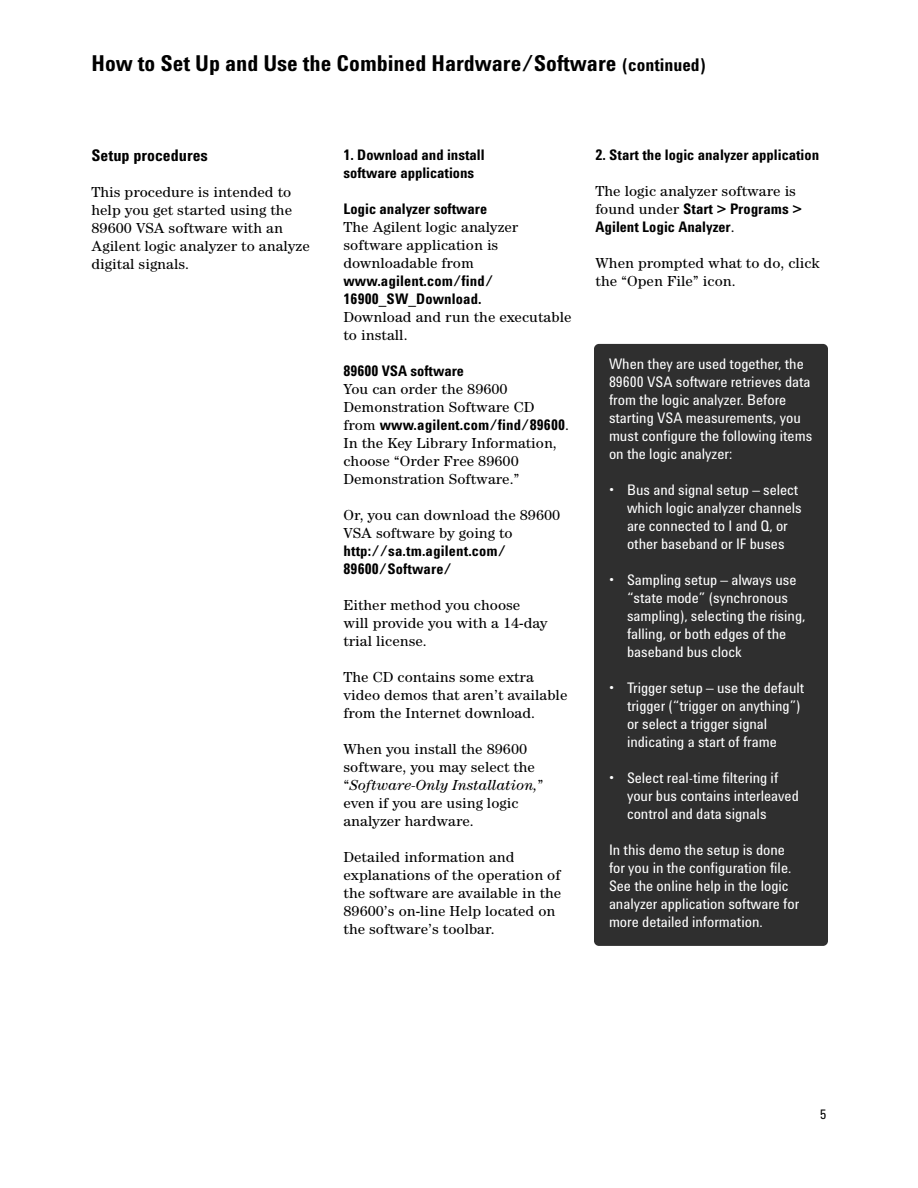
<style>
.page{position:relative;width:918px;height:1188px;background:#fff}
.page>*{position:absolute;margin:0;border:0;box-sizing:border-box;transform-origin:0 0}
.t1{font:700 22.5px "Agilent Cond";color:#000}
.t2{font:700 16.5px "Agilent Cond";color:#000}
.t3{font:15px/18px "Agilent Century ITC";color:#000}
.t4{font:15px/18px "Agilent Cond";color:#fff}
.t5{font:700 15px/18px "Agilent Cond";color:#000}
.t6{font:13.5px "Agilent Cond";color:#000}
.s1{font-size:18px}
.s2{font-family:"Agilent Century ITC";font-weight:400}
.s3{font-style:italic}
</style>
<div class="page">
<div style="left:594px;top:344px;width:234px;height:602px;background:#2f2f2f;border-radius:5px"></div>
<h1 class="t1" style="left:92px;top:55px;width:616px">How to Set Up and Use the Combined Hardware/Software <span class="s1">(continued)</span></h1>
<p class="t2" style="left:92px;top:149px;width:118px">Setup procedures</p>
<p class="t3" style="left:92px;top:184px;width:220px">This procedure is intended to help you get started using the<br>89600 VSA software with an<br>Agilent logic analyzer to analyze digital signals.</p>
<p class="t5" style="left:344px;top:147px;width:143px">1. Download and install software applications</p>
<p class="t5" style="left:344px;top:201px;width:145px">Logic analyzer software</p>
<p class="t3" style="left:344px;top:219px;width:176px">The Agilent logic analyzer software application is downloadable from</p>
<p class="t5" style="left:344px;top:273px;width:151px">www.agilent.com/find/<br>16900_SW_Download.</p>
<p class="t3" style="left:344px;top:309px;width:230px">Download and run the executable to install.</p>
<p class="t5" style="left:344px;top:363px;width:122px">89600 VSA software</p>
<p class="t3" style="left:344px;top:381px;width:193px">You can order the 89600<br>Demonstration Software CD</p>
<p class="t5" style="left:344px;top:417px;width:227px"><span class="s2">from</span> www.agilent.com/find/89600<span class="s2">.</span></p>
<p class="t3" style="left:343px;top:435px;width:215px">In the Key Library Information, choose “Order Free 89600<br>Demonstration Software.”</p>
<p class="t3" style="left:343px;top:507px;width:218px">Or, you can download the 89600<br>VSA software by going to</p>
<p class="t5" style="left:343px;top:543px;width:164px">http://sa.tm.agilent.com/<br>89600/Software/</p>
<p class="t3" style="left:343px;top:597px;width:206px">Either method you choose will provide you with a 14-day trial license.</p>
<p class="t3" style="left:343px;top:669px;width:225px">The CD contains some extra video demos that aren’t available from the Internet download.</p>
<p class="t3" style="left:343px;top:741px;width:201px">When you install the 89600 software, you may select the “<span class="s3">Software-Only Installation,</span>” even if you are using logic analyzer hardware.</p>
<p class="t3" style="left:343px;top:849px;width:219px">Detailed information and explanations of the operation of the software are available in the<br>89600’s on-line Help located on the software’s toolbar.</p>
<p class="t5" style="left:596px;top:147px;width:225px">2. Start the logic analyzer application</p>
<p class="t3" style="left:596px;top:183px;width:202px">The logic analyzer software is</p>
<p class="t5" style="left:596px;top:201px;width:208px"><span class="s2">found under</span> Start &gt; Programs &gt;<br>Agilent Logic Analyzer<span class="s2">.</span></p>
<p class="t3" style="left:596px;top:255px;width:226px">When prompted what to do, click the “Open File” icon.</p>
<p class="t4" style="left:609px;top:357px;width:205px">When they are used together, the<br>89600 VSA software retrieves data from the logic analyzer. Before starting VSA measurements, you must configure the following items on the logic analyzer:</p>
<p class="t4" style="left:627px;top:483px;width:176px;text-indent:-18px">• Bus and signal setup – select which logic analyzer channels are connected to I and Q, or other baseband or IF buses</p>
<p class="t4" style="left:627px;top:573px;width:180px;text-indent:-18px">• Sampling setup – always use “state mode” (synchronous sampling), selecting the rising, falling, or both edges of the baseband bus clock</p>
<p class="t4" style="left:627px;top:681px;width:179px;text-indent:-18px">• Trigger setup – use the default trigger (“trigger on anything”) or select a trigger signal indicating a start of frame</p>
<p class="t4" style="left:627px;top:771px;width:173px;text-indent:-18px">• Select real-time filtering if your bus contains interleaved control and data signals</p>
<p class="t4" style="left:609px;top:843px;width:192px">In this demo the setup is done for you in the configuration file.<br>See the online help in the logic analyzer application software for more detailed information.</p>
<p class="t6" style="left:820px;top:1109px;width:8px">5</p>
</div>
